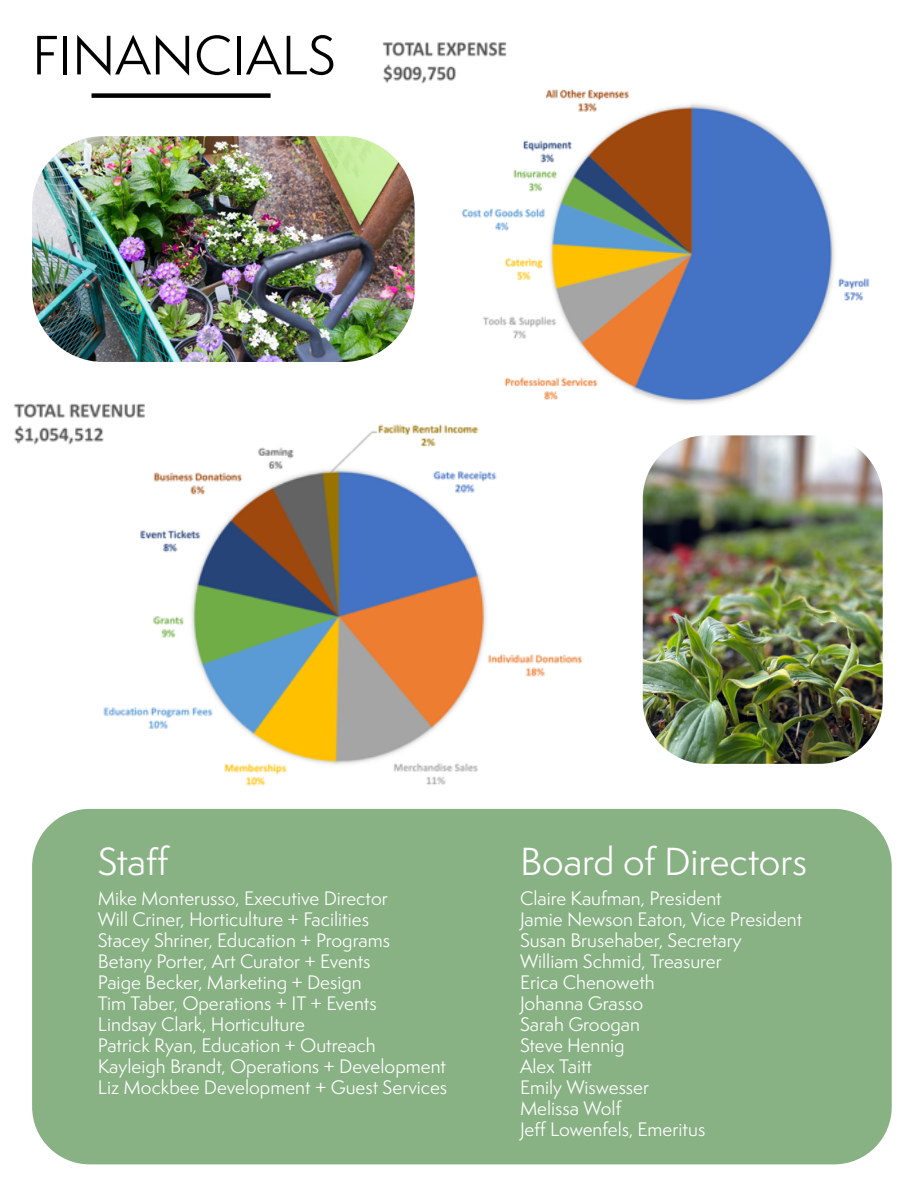
<style>
.page{position:relative;width:918px;height:1188px;background:#fff}
.page>*{position:absolute;margin:0;border:0;box-sizing:border-box;transform-origin:0 0}
.t1{font:51px "Semplicita Pro";color:#000}
.t2{font:36px "Semplicita Pro";color:#fff}
.t3{font:18px/21px "Semplicita Pro";color:#fff}
</style>
<div class="page">
<div style="left:92px;top:93px;width:179px;height:5px;background:#000"></div>
<img style="left:382px;top:42px;width:488px;height:362px">
<img style="left:14px;top:385px;width:611px;height:401px">
<div style="left:32px;top:809px;width:860px;height:355px;background:#88b184;border-radius:58px"></div>
<img style="left:643px;top:435px;width:240px;height:329px">
<img style="left:32px;top:136px;width:383px;height:226px">
<h1 class="t1" style="left:32px;top:19px;width:305px">FINANCIALS</h1>
<h2 class="t2" style="left:98px;top:836px;width:74px">Staff</h2>
<h2 class="t2" style="left:520px;top:836px;width:289px">Board of Directors</h2>
<p class="t3" style="left:98px;top:887px;width:351px">Mike Monterusso, Executive Director<br>Will Criner, Horticulture + Facilities<br>Stacey Shriner, Education + Programs Betany Porter, Art Curator + Events<br>Paige Becker, Marketing + Design<br>Tim Taber, Operations + IT + Events<br>Lindsay Clark, Horticulture<br>Patrick Ryan, Education + Outreach Kayleigh Brandt, Operations + Development Liz Mockbee Development + Guest Services</p>
<p class="t3" style="left:520px;top:887px;width:284px">Claire Kaufman, President<br>Jamie Newson Eaton, Vice President<br>Susan Brusehaber, Secretary<br>William Schmid, Treasurer<br>Erica Chenoweth<br>Johanna Grasso<br>Sarah Groogan<br>Steve Hennig<br>Alex Taitt<br>Emily Wiswesser<br>Melissa Wolf<br>Jeff Lowenfels, Emeritus</p>
</div>
